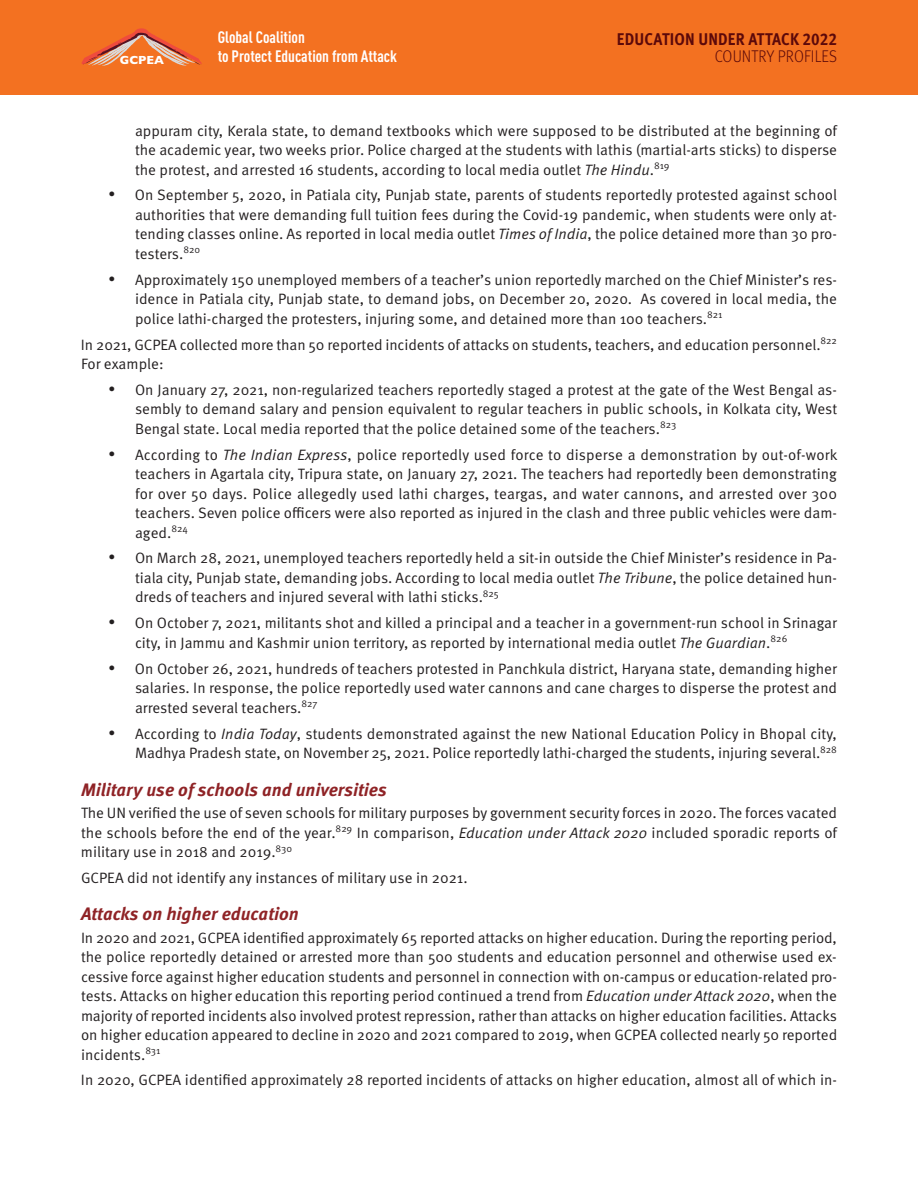
<style>
.page{position:relative;width:918px;height:1188px;background:#fff}
.page>*{position:absolute;margin:0;border:0;box-sizing:border-box;transform-origin:0 0}
.t1{font:italic 700 18px "Meta Pro";color:#8f2326}
.t2{font:700 16.95px "Meta Pro";letter-spacing:.01em;color:#5c090a;scale:.9 1}
.t3{font:300 16.95px "Meta Pro";letter-spacing:.01em;color:#5c090a;scale:.9 1}
.t4{font:700 16.35px/19.4px "DIN Cond";color:#fff}
.t5{font:15px/19.5px "Meta Pro Norm";color:#231f20;text-align:justify}
.t6{font:700 11.85px "Gill Sans";color:#fff}
.s1{font-family:"Meta Pro Norm Ita"}
</style>
<div class="page">
<div style="left:0;top:0;width:918px;height:95px;background:#f37121"></div>
<svg style="left:81px;top:28px;width:121px;height:38px"></svg>
<p class="t4" style="left:218px;top:29px;width:181px">Global Coalition<br>to Protect Education from Attack</p>
<p class="t2" style="left:617px;top:29px;width:246px">EDUCATION UNDER ATTACK 2022</p>
<p class="t6" style="left:120px;top:56px;width:46px">GCPEA</p>
<p class="t3" style="left:715px;top:47px;width:137px">COUNTRY PROFILES</p>
<p class="t5" style="left:135px;top:122px;width:704px">appuram city, Kerala state, to demand textbooks which were supposed to be distributed at the beginning of the academic year, two weeks prior. Police charged at the students with lathis (martial-arts sticks) to disperse the protest, and arrested 16 students, according to local media outlet <span class="s1">The Hindu</span>.<sup>819</sup></p>
<p class="t5" style="left:135px;top:187px;width:704px;text-indent:-27px">• On September 5, 2020, in Patiala city, Punjab state, parents of students reportedly protested against school authorities that were demanding full tuition fees during the Covid-19 pandemic, when students were only at&shy;tending classes online. As reported in local media outlet <span class="s1">Times of India</span>, the police detained more than 30 pro&shy;testers.<sup>820</sup></p>
<p class="t5" style="left:135px;top:271px;width:704px;text-indent:-27px">• Approximately 150 unemployed members of a teacher’s union reportedly marched on the Chief Minister’s res&shy;idence in Patiala city, Punjab state, to demand jobs, on December 20, 2020. As covered in local media, the police lathi-charged the protesters, injuring some, and detained more than 100 teachers.<sup>821</sup></p>
<p class="t5" style="left:81px;top:336px;width:757px">In 2021, GCPEA collected more than 50 reported incidents of attacks on students, teachers, and education personnel.<sup>822<br></sup>For example:</p>
<p class="t5" style="left:135px;top:381px;width:704px;text-indent:-27px">• On January 27, 2021, non-regularized teachers reportedly staged a protest at the gate of the West Bengal as&shy;sembly to demand salary and pension equivalent to regular teachers in public schools, in Kolkata city, West Bengal state. Local media reported that the police detained some of the teachers.<sup>823</sup></p>
<p class="t5" style="left:135px;top:446px;width:704px;text-indent:-27px">• According to <span class="s1">The Indian Express</span>, police reportedly used force to disperse a demonstration by out-of-work teachers in Agartala city, Tripura state, on January 27, 2021. The teachers had reportedly been demonstrating for over 50 days. Police allegedly used lathi charges, teargas, and water cannons, and arrested over 300 teachers. Seven police officers were also reported as injured in the clash and three public vehicles were dam&shy;aged.<sup>824</sup></p>
<p class="t5" style="left:135px;top:550px;width:704px;text-indent:-27px">• On March 28, 2021, unemployed teachers reportedly held a sit-in outside the Chief Minister’s residence in Pa&shy;tiala city, Punjab state, demanding jobs. According to local media outlet <span class="s1">The Tribune</span>, the police detained hun&shy;dreds of teachers and injured several with lathi sticks.<sup>825</sup></p>
<p class="t5" style="left:135px;top:614px;width:704px;text-indent:-27px">• On October 7, 2021, militants shot and killed a principal and a teacher in a government-run school in Srinagar city, in Jammu and Kashmir union territory, as reported by international media outlet <span class="s1">The Guardian</span>.<sup>826</sup></p>
<p class="t5" style="left:135px;top:660px;width:704px;text-indent:-27px">• On October 26, 2021, hundreds of teachers protested in Panchkula district, Haryana state, demanding higher salaries. In response, the police reportedly used water cannons and cane charges to disperse the protest and arrested several teachers.<sup>827</sup></p>
<p class="t5" style="left:108px;top:725px;width:731px;text-align:right">• According to <span class="s1">India Today</span>, students demonstrated against the new National Education Policy in Bhopal city,<br>Madhya Pradesh state, on November 25, 2021. Police reportedly lathi-charged the students, injuring several.<sup>828</sup></p>
<p class="t1" style="left:81px;top:782px;width:307px">Military use of schools and universities</p>
<p class="t5" style="left:81px;top:804px;width:758px">The UN verified the use of seven schools for military purposes by government security forces in 2020. The forces vacated the schools before the end of the year.<sup>829</sup> In comparison, <span class="s1">Education under Attack 2020</span> included sporadic reports of military use in 2018 and 2019.<sup>830</sup></p>
<p class="t5" style="left:81px;top:869px;width:388px">GCPEA did not identify any instances of military use in 2021.</p>
<p class="t1" style="left:81px;top:907px;width:219px">Attacks on higher education</p>
<p class="t5" style="left:81px;top:929px;width:758px">In 2020 and 2021, GCPEA identified approximately 65 reported attacks on higher education. During the reporting period, the police reportedly detained or arrested more than 500 students and education personnel and otherwise used ex&shy;cessive force against higher education students and personnel in connection with on-campus or education-related pro&shy;tests. Attacks on higher education this reporting period continued a trend from <span class="s1">Education under Attack 2020</span>, when the majority of reported incidents also involved protest repression, rather than attacks on higher education facilities. Attacks on higher education appeared to decline in 2020 and 2021 compared to 2019, when GCPEA collected nearly 50 reported incidents.<sup>831</sup></p>
<p class="t5" style="left:81px;top:1071px;width:757px">In 2020, GCPEA identified approximately 28 reported incidents of attacks on higher education, almost all of which in-</p>
</div>
